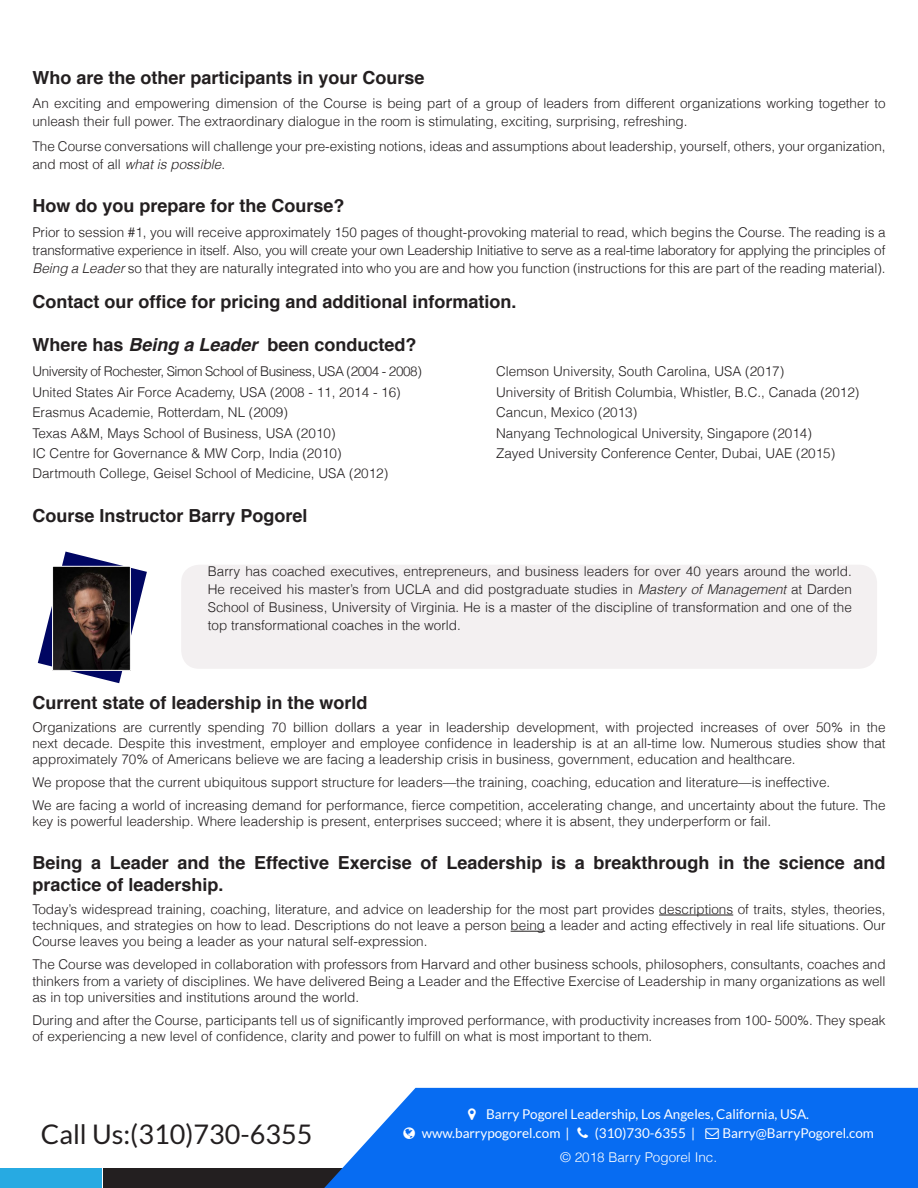
<style>
.page{position:relative;width:918px;height:1188px;background:#fff}
.page>*{position:absolute;margin:0;border:0;box-sizing:border-box;transform-origin:0 0}
.t1{font:27px "Lato";color:#231f20}
.t2{font:700 18px/21.6px "Helvetica";color:#231f20}
.t3{font:300 13.5px/16.2px "Helvetica";color:#231f20;text-align:justify}
.t4{font:13.5px/19.6px "Lato";color:#fff}
.t5{font:300 13.5px "Helvetica";letter-spacing:-.03em;color:#231f20}
.t6{font:300 13.5px "Helvetica";color:#fff}
.s1{font-style:italic}
</style>
<div class="page">
<div style="left:181px;top:565px;width:696px;height:104px;background:#f3f0f1;border-radius:18px"></div>
<div style="left:103px;top:1168px;width:245px;height:20px;background:#231f20"></div>
<svg style="left:324px;top:1088px;width:594px;height:100px;background:#1976f2"></svg>
<div style="left:0;top:1168px;width:101px;height:20px;background:#27aae2"></div>
<hr style="left:659px;top:915px;width:74px;height:1px;background:#231f20">
<hr style="left:511px;top:931px;width:34px;height:1px;background:#231f20">
<svg style="left:38px;top:552px;width:109px;height:131px"></svg>
<img style="left:54px;top:568px;width:75px;height:101px">
<div style="left:52px;top:566px;width:79px;height:105px;border:1px solid #fff"></div>
<svg style="left:468px;top:1108px;width:8px;height:12px"></svg>
<svg style="left:403px;top:1128px;width:12px;height:11px"></svg>
<svg style="left:578px;top:1128px;width:10px;height:10px"></svg>
<svg style="left:706px;top:1129px;width:13px;height:10px"></svg>
<p class="t2" style="left:32px;top:66px;width:394px">Who are the other participants in your Course</p>
<p class="t3" style="left:32px;top:94px;width:855px;line-height:18px">An exciting and empowering dimension of the Course is being part of a group of leaders from different organizations working together to unleash their full power. The extraordinary dialogue in the room is stimulating, exciting, surprising, refreshing.</p>
<p class="t3" style="left:32px;top:137px;width:855px;line-height:18px">The Course conversations will challenge your pre-existing notions, ideas and assumptions about leadership, yourself, others, your organization, and most of all <span class="s1">what is possible</span>.</p>
<p class="t2" style="left:32px;top:195px;width:314px">How do you prepare for the Course?</p>
<p class="t3" style="left:32px;top:223px;width:855px;line-height:18px">Prior to session #1, you will receive approximately 150 pages of thought-provoking material to read, which begins the Course. The reading is a transformative experience in itself. Also, you will create your own Leadership Initiative to serve as a real-time laboratory for applying the principles of <span class="s1">Being a Leader</span> so that they are naturally integrated into who you are and how you function (instructions for this are part of the reading material).</p>
<p class="t2" style="left:32px;top:291px;width:486px">Contact our office for pricing and additional information.</p>
<p class="t2" style="left:32px;top:334px;width:386px">Where has <span class="s1">Being a Leader</span> been conducted?</p>
<p class="t5" style="left:32px;top:361px;width:391px">University of Rochester, Simon School of Business, USA (2004 - 2008)</p>
<p class="t3" style="left:32px;top:383px;width:370px">United States Air Force Academy, USA (2008 - 11, 2014 - 16)</p>
<p class="t3" style="left:32px;top:404px;width:257px">Erasmus Academie, Rotterdam, NL (2009)</p>
<p class="t3" style="left:32px;top:424px;width:305px">Texas A&amp;M, Mays School of Business, USA (2010)</p>
<p class="t3" style="left:32px;top:444px;width:311px">IC Centre for Governance &amp; MW Corp, India (2010)</p>
<p class="t3" style="left:32px;top:465px;width:357px">Dartmouth College, Geisel School of Medicine, USA (2012)</p>
<p class="t3" style="left:496px;top:363px;width:290px">Clemson University, South Carolina, USA (2017)</p>
<p class="t3" style="left:496px;top:383px;width:365px">University of British Columbia, Whistler, B.C., Canada (2012)</p>
<p class="t3" style="left:496px;top:404px;width:143px">Cancun, Mexico (2013)</p>
<p class="t3" style="left:496px;top:424px;width:317px">Nanyang Technological University, Singapore (2014)</p>
<p class="t3" style="left:496px;top:444px;width:341px">Zayed University Conference Center, Dubai, UAE (2015)</p>
<p class="t2" style="left:32px;top:504px;width:277px">Course Instructor Barry Pogorel</p>
<p class="t3" style="left:208px;top:561px;width:645px;line-height:18px">Barry has coached executives, entrepreneurs, and business leaders for over 40 years around the world.<br>He received his master’s from UCLA and did postgraduate studies in <span class="s1">Mastery of Management</span> at Darden School of Business, University of Virginia. He is a master of the discipline of transformation and one of the top transformational coaches in the world.</p>
<p class="t2" style="left:32px;top:691px;width:337px">Current state of leadership in the world</p>
<p class="t3" style="left:32px;top:718px;width:855px">Organizations are currently spending 70 billion dollars a year in leadership development, with projected increases of over 50% in the next decade. Despite this investment, employer and employee confidence in leadership is at an all-time low. Numerous studies show that approximately 70% of Americans believe we are facing a leadership crisis in business, government, education and healthcare.</p>
<p class="t3" style="left:32px;top:774px;width:799px">We propose that the current ubiquitous support structure for leaders—the training, coaching, education and literature—is ineffective.</p>
<p class="t3" style="left:32px;top:797px;width:855px">We are facing a world of increasing demand for performance, fierce competition, accelerating change, and uncertainty about the future. The key is powerful leadership. Where leadership is present, enterprises succeed; where it is absent, they underperform or fail.</p>
<p class="t2" style="left:32px;top:852px;width:855px">Being a Leader and the Effective Exercise of Leadership is a breakthrough in the science and practice of leadership.</p>
<p class="t3" style="left:32px;top:900px;width:855px">Today’s widespread training, coaching, literature, and advice on leadership for the most part provides descriptions of traits, styles, theories, techniques, and strategies on how to lead. Descriptions do not leave a person being a leader and acting effectively in real life situations. Our Course leaves you being a leader as your natural self-expression.</p>
<p class="t3" style="left:32px;top:956px;width:855px">The Course was developed in collaboration with professors from Harvard and other business schools, philosophers, consultants, coaches and thinkers from a variety of disciplines. We have delivered Being a Leader and the Effective Exercise of Leadership in many organizations as well as in top universities and institutions around the world.</p>
<p class="t3" style="left:32px;top:1011px;width:855px">During and after the Course, participants tell us of significantly improved performance, with productivity increases from 100- 500%. They speak of experiencing a new level of confidence, clarity and power to fulfill on what is most important to them.</p>
<h1 class="t1" style="left:41px;top:1119px;width:273px">Call Us:(310)730-6355</h1>
<p class="t4" style="left:422px;top:1104px;width:389px;text-indent:64px">Barry Pogorel Leadership, Los Angeles, California, USA. www.barrypogorel.com |</p>
<p class="t4" style="left:595px;top:1124px;width:102px">(310)730-6355 |</p>
<p class="t4" style="left:723px;top:1124px;width:153px">Barry@BarryPogorel.com</p>
<p class="t6" style="left:560px;top:1147px;width:159px">© 2018 Barry Pogorel Inc.</p>
</div>
